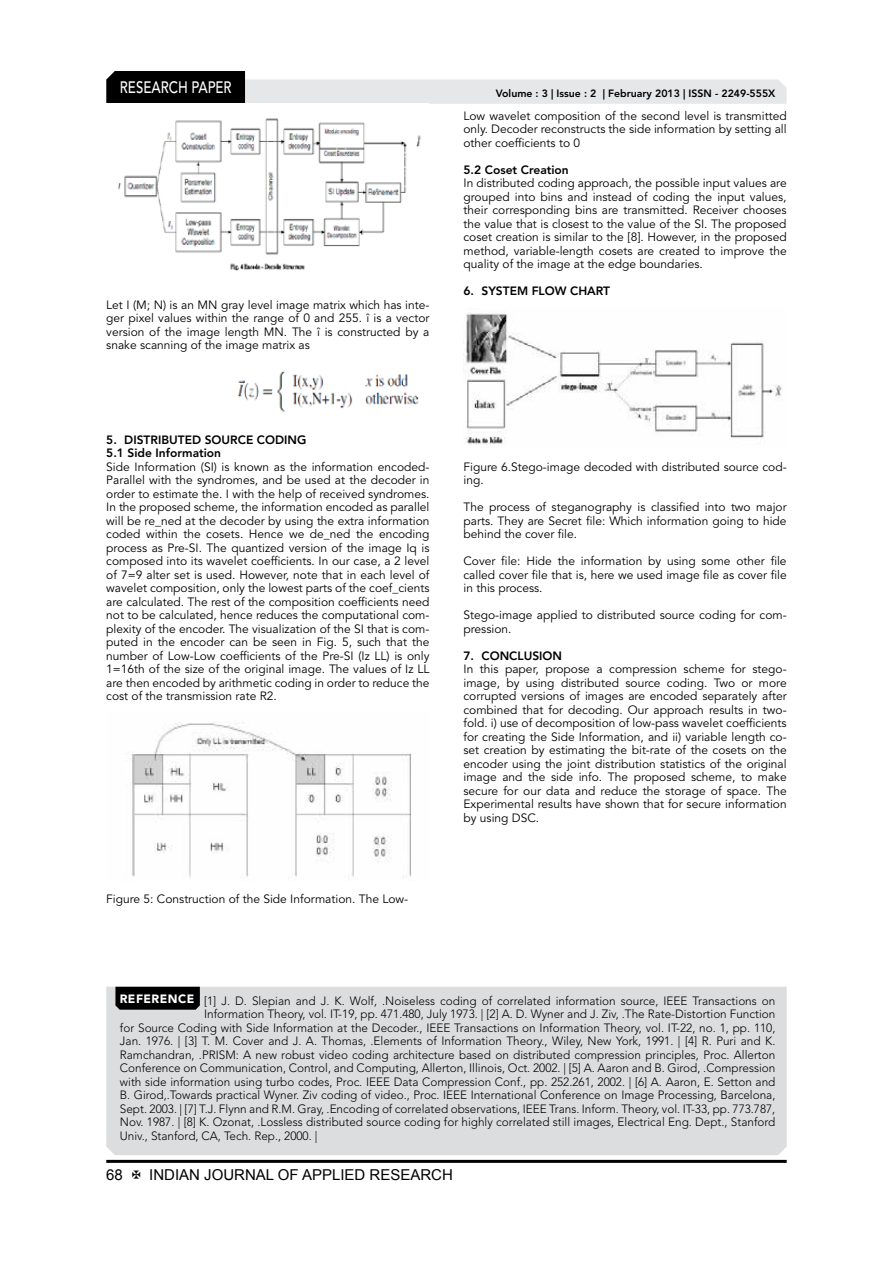
<style>
.page{position:relative;width:893px;height:1263px;background:#fff}
.page>*{position:absolute;margin:0;border:0;box-sizing:border-box;transform-origin:0 0}
.t1{font:500 16.5px "Avenir LT Std";color:#fff;scale:.8 1}
.t2{font:15px "Arial";color:#000}
.t3{font:12px/13.5px "Avenir LT Std";color:#000;text-align:justify}
.t4{font:300 12px "Avenir LT Std";color:#000}
.t5{font:800 12px/13.5px "Avenir LT Std";color:#000}
.t6{font:800 10.5px "Avenir LT Std";color:#000}
</style>
<div class="page">
<hr style="left:106px;top:1160px;width:681px;height:3px;background:#000">
<svg style="left:106px;top:71px;width:681px;height:33px"></svg>
<img style="left:118px;top:118px;width:303px;height:153px">
<img style="left:237px;top:371px;width:182px;height:42px">
<img style="left:125px;top:722px;width:286px;height:156px">
<img style="left:463px;top:313px;width:319px;height:132px">
<div style="left:106px;top:987px;width:681px;height:168px;background:#dcddde"></div>
<svg style="left:115px;top:987px;width:85px;height:23px;background:#060606"></svg>
<h1 class="t1" style="left:120px;top:78px;width:139px">RESEARCH PAPER</h1>
<p class="t3" style="left:106px;top:298px;width:325px">Let I (M; N) is an MN gray level image matrix which has inte&shy;ger pixel values within the range of 0 and 255. î is a vector version of the image length MN. The î is constructed by a snake scanning of the image matrix as</p>
<p class="t5" style="left:106px;top:433px;width:202px">5. DISTRIBUTED SOURCE CODING<br>5.1 Side Information</p>
<p class="t3" style="left:106px;top:460px;width:325px">Side Information (SI) is known as the information encoded-Parallel with the syndromes, and be used at the decoder in order to estimate the. I with the help of received syndromes.<br>In the proposed scheme, the information encoded as parallel will be re_ned at the decoder by using the extra information coded within the cosets. Hence we de_ned the encoding process as Pre-SI. The quantized version of the image Iq is composed into its wavelet coefficients. In our case, a 2 level of 7=9 alter set is used. However, note that in each level of wavelet composition, only the lowest parts of the coef_cients are calculated. The rest of the composition coefficients need not to be calculated, hence reduces the computational com&shy;plexity of the encoder. The visualization of the SI that is com&shy;puted in the encoder can be seen in Fig. 5, such that the number of Low-Low coefficients of the Pre-SI (Iz LL) is only 1=16th of the size of the original image. The values of Iz LL are then encoded by arithmetic coding in order to reduce the cost of the transmission rate R2.</p>
<p class="t3" style="left:106px;top:892px;width:303px">Figure 5: Construction of the Side Information. The Low-</p>
<p class="t6" style="left:496px;top:87px;width:281px">Volume : 3 | Issue : 2 | February 2013 | ISSN - 2249-555X</p>
<p class="t3" style="left:463px;top:109px;width:325px">Low wavelet composition of the second level is transmitted only. Decoder reconstructs the side information by setting all other coefficients to 0</p>
<p class="t5" style="left:463px;top:163px;width:107px">5.2 Coset Creation</p>
<p class="t3" style="left:463px;top:177px;width:325px">In distributed coding approach, the possible input values are grouped into bins and instead of coding the input values, their corresponding bins are transmitted. Receiver chooses the value that is closest to the value of the SI. The proposed coset creation is similar to the [8]. However, in the proposed method, variable-length cosets are created to improve the quality of the image at the edge boundaries.</p>
<p class="t5" style="left:463px;top:284px;width:148px">6. SYSTEM FLOW CHART</p>
<p class="t3" style="left:463px;top:460px;width:325px">Figure 6.Stego-image decoded with distributed source cod&shy;ing.</p>
<p class="t3" style="left:463px;top:501px;width:325px">The process of steganography is classified into two major parts. They are Secret file: Which information going to hide behind the cover file.</p>
<p class="t3" style="left:463px;top:555px;width:325px">Cover file: Hide the information by using some other file called cover file that is, here we used image file as cover file in this process.</p>
<p class="t3" style="left:463px;top:609px;width:325px">Stego-image applied to distributed source coding for com&shy;pression.</p>
<p class="t5" style="left:463px;top:649px;width:100px">7. CONCLUSION</p>
<p class="t3" style="left:463px;top:663px;width:325px">In this paper, propose a compression scheme for stego&shy;image, by using distributed source coding. Two or more corrupted versions of images are encoded separately after combined that for decoding. Our approach results in two&shy;fold. i) use of decomposition of low-pass wavelet coefficients for creating the Side Information, and ii) variable length co&shy;set creation by estimating the bit-rate of the cosets on the encoder using the joint distribution statistics of the original image and the side info. The proposed scheme, to make secure for our data and reduce the storage of space. The Experimental results have shown that for secure information by using DSC.</p>
<p class="t4" style="left:120px;top:993px;width:657px"><sup>REFERENCE</sup> [1] J. D. Slepian and J. K. Wolf, .Noiseless coding of correlated information source, IEEE Transactions on</p>
<p class="t4" style="left:204px;top:1007px;width:573px">Information Theory, vol. IT-19, pp. 471.480, July 1973. | [2] A. D. Wyner and J. Ziv, .The Rate-Distortion Function</p>
<p class="t4" style="left:120px;top:1020px;width:657px">for Source Coding with Side Information at the Decoder., IEEE Transactions on Information Theory, vol. IT-22, no. 1, pp. 110,</p>
<p class="t4" style="left:120px;top:1034px;width:657px">Jan. 1976. | [3] T. M. Cover and J. A. Thomas, .Elements of Information Theory., Wiley, New York, 1991. | [4] R. Puri and K.</p>
<p class="t4" style="left:120px;top:1047px;width:657px">Ramchandran, .PRISM: A new robust video coding architecture based on distributed compression principles, Proc. Allerton</p>
<p class="t4" style="left:120px;top:1061px;width:657px">Conference on Communication, Control, and Computing, Allerton, Illinois, Oct. 2002. | [5] A. Aaron and B. Girod, .Compression</p>
<p class="t4" style="left:120px;top:1074px;width:657px">with side information using turbo codes, Proc. IEEE Data Compression Conf., pp. 252.261, 2002. | [6] A. Aaron, E. Setton and</p>
<p class="t4" style="left:120px;top:1088px;width:657px">B. Girod,.Towards practical Wyner. Ziv coding of video., Proc. IEEE International Conference on Image Processing, Barcelona,</p>
<p class="t4" style="left:120px;top:1101px;width:657px">Sept. 2003. | [7] T.J. Flynn and R.M. Gray, .Encoding of correlated observations, IEEE Trans. Inform. Theory, vol. IT-33, pp. 773.787,</p>
<p class="t4" style="left:120px;top:1115px;width:657px">Nov. 1987. | [8] K. Ozonat, .Lossless distributed source coding for highly correlated still images, Electrical Eng. Dept., Stanford</p>
<p class="t4" style="left:120px;top:1128px;width:199px">Univ., Stanford, CA, Tech. Rep., 2000. |</p>
<p class="t2" style="left:106px;top:1164px;width:18px">68</p>
<p class="t2" style="left:149px;top:1164px;width:305px">INDIAN JOURNAL OF APPLIED RESEARCH</p>
</div>
